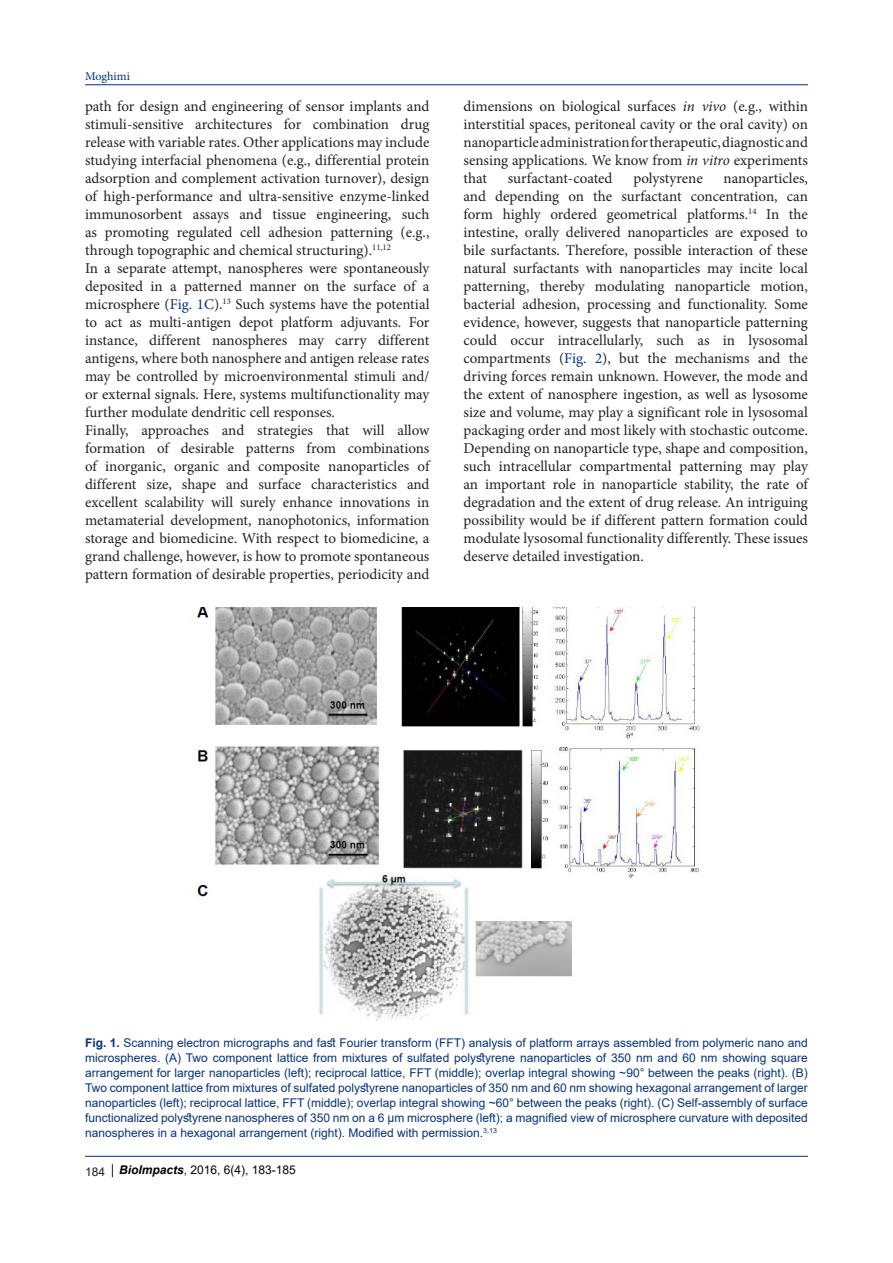
<style>
.page{position:relative;width:893px;height:1263px;background:#fff}
.page>*{position:absolute;margin:0;border:0;box-sizing:border-box;transform-origin:0 0}
.t1{font:15px/18px "Minion Pro";color:#231f20;text-align:justify}
.t2{font:12px/15px "Arial";color:#053278;text-align:justify}
.t3{font:12px "Arial";color:#000}
.t4{font:12px "Minion Pro";color:#053278}
.s1{color:#053278}
.s2{font-style:italic}
.s3{font-weight:700}
.s4{color:#231f20}
.s5{font-weight:700;font-style:italic}
.s6{color:#150000}
</style>
<div class="page">
<hr style="left:85px;top:84px;width:723px;height:1px;background:#053278">
<hr style="left:85px;top:1156px;width:723px;height:1px;background:#053278">
<svg style="left:112px;top:1164px;width:1px;height:13px"></svg>
<img style="left:195px;top:607px;width:505px;height:414px">
<p class="t4" style="left:85px;top:68px;width:46px">Moghimi</p>
<p class="t1" style="left:85px;top:97px;width:346px">path for design and engineering of sensor implants and stimuli-sensitive architectures for combination drug release with variable rates. Other applications may include studying interfacial phenomena (e.g., differential protein adsorption and complement activation turnover), design of high-performance and ultra-sensitive enzyme-linked immunosorbent assays and tissue engineering, such as promoting regulated cell adhesion patterning (e.g., through topographic and chemical structuring).<sup>11,12</sup></p>
<p class="t1" style="left:85px;top:259px;width:346px">In a separate attempt, nanospheres were spontaneously deposited in a patterned manner on the surface of a microsphere (<span class="s1">Fig. 1C</span>).<sup>13</sup> Such systems have the potential to act as multi-antigen depot platform adjuvants. For instance, different nanospheres may carry different antigens, where both nanosphere and antigen release rates may be controlled by microenvironmental stimuli and/ or external signals. Here, systems multifunctionality may further modulate dendritic cell responses.</p>
<p class="t1" style="left:85px;top:421px;width:346px">Finally, approaches and strategies that will allow formation of desirable patterns from combinations of inorganic, organic and composite nanoparticles of different size, shape and surface characteristics and excellent scalability will surely enhance innovations in metamaterial development, nanophotonics, information storage and biomedicine. With respect to biomedicine, a grand challenge, however, is how to promote spontaneous pattern formation of desirable properties, periodicity and</p>
<p class="t1" style="left:463px;top:97px;width:346px">dimensions on biological surfaces <span class="s2">in vivo</span> (e.g., within interstitial spaces, peritoneal cavity or the oral cavity) on nanoparticle administration for therapeutic, diagnostic and sensing applications. We know from <span class="s2">in vitro</span> experiments that</p>
<p class="t1" style="left:463px;top:169px;width:346px;text-indent:260px">nanoparticles, and depending on the surfactant concentration, can form highly ordered geometrical platforms.<sup>14</sup> In the intestine, orally delivered nanoparticles are exposed to bile surfactants. Therefore, possible interaction of these natural surfactants with nanoparticles may incite local patterning, thereby modulating nanoparticle motion, bacterial adhesion, processing and functionality. Some evidence, however, suggests that nanoparticle patterning could occur intracellularly, such as in lysosomal compartments (<span class="s1">Fig. 2</span>), but the mechanisms and the driving forces remain unknown. However, the mode and the extent of nanosphere ingestion, as well as lysosome size and volume, may play a significant role in lysosomal packaging order and most likely with stochastic outcome.<br>Depending on nanoparticle type, shape and composition, such intracellular compartmental patterning may play an important role in nanoparticle stability, the rate of degradation and the extent of drug release. An intriguing possibility would be if different pattern formation could modulate lysosomal functionality differently. These issues deserve detailed investigation.</p>
<p class="t1" style="left:508px;top:169px;width:106px">surfactant-coated</p>
<p class="t1" style="left:633px;top:169px;width:71px">polystyrene</p>
<p class="t2" style="left:85px;top:1035px;width:724px"><span class="s3">Fig. 1.</span> Scanning electron micrographs and fast Fourier transform (FFT) analysis of platform arrays assembled from polymeric nano and microspheres. (A) Two component lattice from mixtures of sulfated polystyrene nanoparticles of 350 nm and 60 nm showing square arrangement for larger nanoparticles (left); reciprocal lattice, FFT (middle); overlap integral showing ~90° between the peaks (right). (B)<br>Two component lattice from mixtures of sulfated polystyrene nanoparticles of 350 nm and 60 nm showing hexagonal arrangement of larger nanoparticles (left); reciprocal lattice, FFT (middle); overlap integral showing ~60° between the peaks (right). (C) Self-assembly of surface functionalized polystyrene nanospheres of 350 nm on a 6 µm microsphere (left); a magnified view of microsphere curvature with deposited nanospheres in a hexagonal arrangement (right). Modified with permission.<sup>3,13</sup></p>
<p class="t3" style="left:85px;top:1162px;width:212px"><span class="s4">184</span> <span class="s5">BioImpacts</span><span class="s6">,</span> 2016, 6(4), 183-185</p>
</div>
